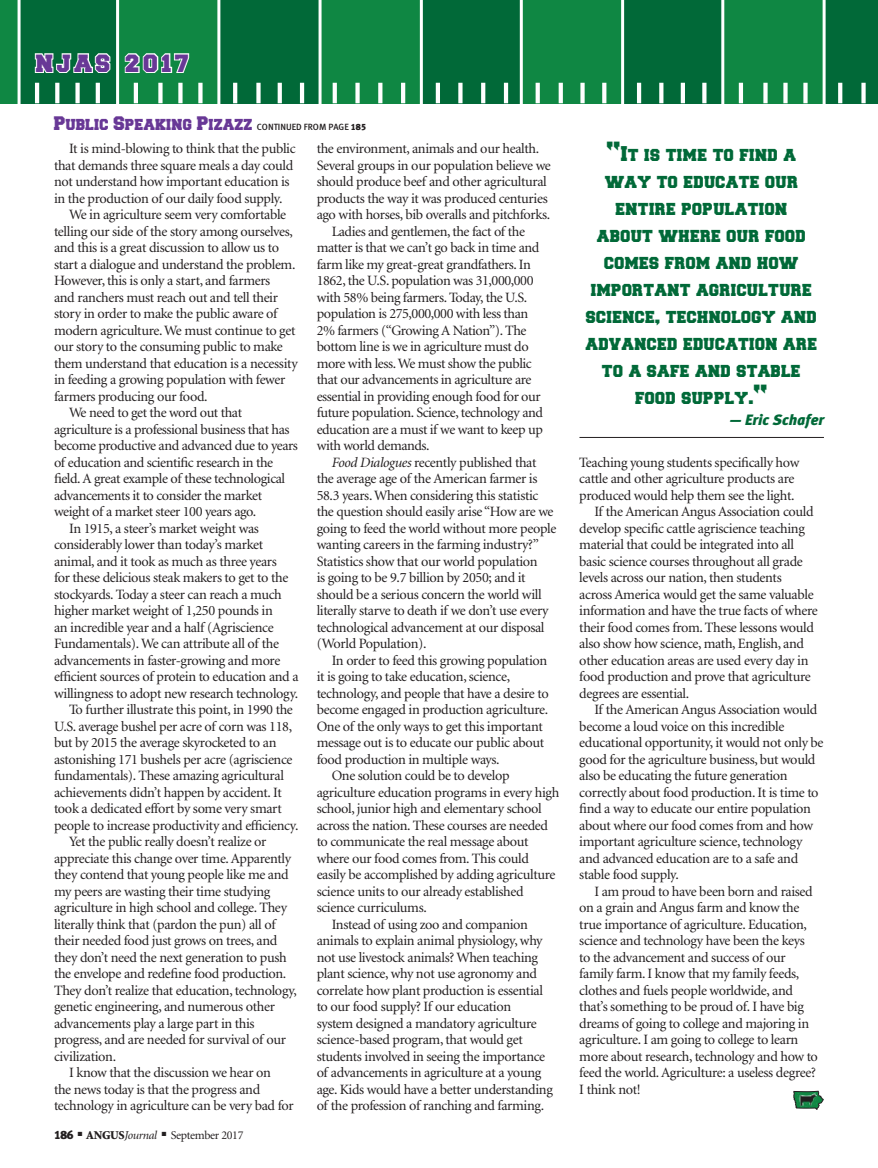
<style>
.page{position:relative;width:878px;height:1168px;background:#fff}
.page>*{position:absolute;margin:0;border:0;box-sizing:border-box;transform-origin:0 0}
.table_footnotes{font:21px "Freshman";letter-spacing:.16em;color:#683896}
.pull_quote{font:18px/27px "Freshman";letter-spacing:.01em;color:#016938;text-align:center}
.t1{font:16.5px "Freshman";color:#683896}
.pull_quote-2{font:italic 15px "Meta Black LF";letter-spacing:.01em;color:#016938}
.body_text{font:14.25px/16.5px "Minion";letter-spacing:-.025em;color:#231f20}
.t2{font:12px "Minion";letter-spacing:-.03em;color:#231f20}
.s1{font-family:"Meta Medium LF";font-size:9px;color:#231f20}
.s2{font-family:"Meta Black LF";font-size:9px;color:#231f20}
.s3{font-family:"Meta Black LF"}
.s4{font-weight:900}
.s5{font-style:italic}
.s6{font-size:27px}
</style>
<div class="page">
<div style="left:21px;top:0;width:857px;height:103px;background:#016938"></div>
<svg style="left:0;top:0;width:21px;height:103px;background:#31975d"></svg>
<svg style="left:318px;top:0;width:105px;height:103px;background:#1d8e4e"></svg>
<div style="left:520px;top:0;width:104px;height:103px;background:#0f8743"></div>
<svg style="left:721px;top:0;width:104px;height:103px;background:#1c8d4d"></svg>
<svg style="left:861px;top:83px;width:4px;height:20px"></svg>
<svg style="left:838px;top:83px;width:4px;height:20px"></svg>
<svg style="left:803px;top:83px;width:4px;height:20px"></svg>
<svg style="left:783px;top:83px;width:4px;height:20px"></svg>
<svg style="left:763px;top:83px;width:4px;height:20px"></svg>
<div style="left:738px;top:83px;width:5px;height:20px;background:#fff"></div>
<svg style="left:702px;top:83px;width:4px;height:20px"></svg>
<div style="left:680px;top:83px;width:5px;height:20px;background:#fff"></div>
<svg style="left:659px;top:83px;width:4px;height:20px"></svg>
<hr style="left:637px;top:83px;width:4px;height:20px;background:#fff">
<svg style="left:602px;top:83px;width:4px;height:20px"></svg>
<svg style="left:580px;top:83px;width:4px;height:20px"></svg>
<div style="left:558px;top:83px;width:5px;height:20px;background:#fff"></div>
<div style="left:535px;top:83px;width:5px;height:20px;background:#fff"></div>
<hr style="left:504px;top:83px;width:4px;height:20px;background:#fff">
<svg style="left:481px;top:83px;width:4px;height:20px"></svg>
<svg style="left:458px;top:83px;width:4px;height:20px"></svg>
<hr style="left:436px;top:83px;width:4px;height:20px;background:#fff">
<hr style="left:401px;top:83px;width:4px;height:20px;background:#fff">
<svg style="left:378px;top:83px;width:4px;height:20px"></svg>
<svg style="left:355px;top:83px;width:4px;height:20px"></svg>
<div style="left:332px;top:83px;width:5px;height:20px;background:#fff"></div>
<hr style="left:300px;top:83px;width:4px;height:20px;background:#fff">
<div style="left:277px;top:83px;width:5px;height:20px;background:#fff"></div>
<svg style="left:256px;top:83px;width:4px;height:20px"></svg>
<svg style="left:233px;top:83px;width:4px;height:20px"></svg>
<svg style="left:34px;top:0;width:186px;height:103px;background:#2b8c59"></svg>
<hr style="left:579px;top:437px;width:245px;height:1px;background:#231f20">
<svg style="left:793px;top:1091px;width:30px;height:19px"></svg>
<img style="left:797px;top:1092px;width:21px;height:15px">
<p class="table_footnotes" style="left:36px;top:54px;width:154px">NJAS 2017</p>
<p class="t1" style="left:54px;top:116px;width:313px">Public Speaking Pizazz <span class="s1">CONTINUED FROM PAGE</span> <span class="s2">185</span></p>
<p class="body_text" style="left:54px;top:141px;width:243px;text-indent:15px">It is mind-blowing to think that the public that demands three square meals a day could not understand how important education is in the production of our daily food supply.</p>
<p class="body_text" style="left:54px;top:207px;width:245px;text-indent:15px">We in agriculture seem very comfortable telling our side of the story among ourselves, and this is a great discussion to allow us to start a dialogue and understand the problem.<br>However, this is only a start, and farmers<br>and ranchers must reach out and tell their story in order to make the public aware of modern agriculture. We must continue to get our story to the consuming public to make them understand that education is a necessity in feeding a growing population with fewer farmers producing our food.</p>
<p class="body_text" style="left:54px;top:405px;width:245px;text-indent:15px">We need to get the word out that agriculture is a professional business that has become productive and advanced due to years of education and scientific research in the field. A great example of these technological advancements it to consider the market weight of a market steer 100 years ago.</p>
<p class="body_text" style="left:54px;top:520px;width:246px;text-indent:15px">In 1915, a steer’s market weight was considerably lower than today’s market animal, and it took as much as three years<br>for these delicious steak makers to get to the stockyards. Today a steer can reach a much higher market weight of 1,250 pounds in<br>an incredible year and a half (Agriscience Fundamentals). We can attribute all of the advancements in faster-growing and more efficient sources of protein to education and a willingness to adopt new research technology.</p>
<p class="body_text" style="left:54px;top:702px;width:246px;text-indent:15px">To further illustrate this point, in 1990 the U.S. average bushel per acre of corn was 118, but by 2015 the average skyrocketed to an astonishing 171 bushels per acre (agriscience fundamentals). These amazing agricultural achievements didn’t happen by accident. It took a dedicated effort by some very smart people to increase productivity and efficiency.</p>
<p class="body_text" style="left:54px;top:834px;width:244px;text-indent:15px">Yet the public really doesn’t realize or appreciate this change over time. Apparently they contend that young people like me and my peers are wasting their time studying agriculture in high school and college. They literally think that (pardon the pun) all of their needed food just grows on trees, and they don’t need the next generation to push the envelope and redefine food production.<br>They don’t realize that education, technology, genetic engineering, and numerous other advancements play a large part in this progress, and are needed for survival of our civilization.</p>
<p class="body_text" style="left:54px;top:1065px;width:241px;text-indent:15px">I know that the discussion we hear on<br>the news today is that the progress and technology in agriculture can be very bad for</p>
<p class="t2" style="left:54px;top:1129px;width:191px"><span class="s3">186</span> ■ <span class="s4">ANGUS</span><span class="s5">Journal</span> ■ September 2017</p>
<p class="body_text" style="left:316px;top:141px;width:236px">the environment, animals and our health.<br>Several groups in our population believe we should produce beef and other agricultural products the way it was produced centuries ago with horses, bib overalls and pitchforks.</p>
<p class="body_text" style="left:316px;top:223px;width:228px;text-indent:15px">Ladies and gentlemen, the fact of the matter is that we can’t go back in time and farm like my great-great grandfathers. In 1862, the U.S. population was 31,000,000 with 58% being farmers. Today, the U.S. population is 275,000,000 with less than 2% farmers (“Growing A Nation”). The bottom line is we in agriculture must do more with less. We must show the public that our advancements in agriculture are essential in providing enough food for our future population. Science, technology and education are a must if we want to keep up with world demands.</p>
<p class="body_text" style="left:316px;top:454px;width:241px;text-indent:15px"><span class="s5">Food Dialogues</span> recently published that the average age of the American farmer is 58.3 years. When considering this statistic the question should easily arise “How are we going to feed the world without more people wanting careers in the farming industry?” Statistics show that our world population<br>is going to be 9.7 billion by 2050; and it should be a serious concern the world will literally starve to death if we don’t use every technological advancement at our disposal (World Population).</p>
<p class="body_text" style="left:316px;top:652px;width:233px;text-indent:15px">In order to feed this growing population it is going to take education, science, technology, and people that have a desire to become engaged in production agriculture.<br>One of the only ways to get this important message out is to educate our public about food production in multiple ways.</p>
<p class="body_text" style="left:316px;top:768px;width:244px;text-indent:15px">One solution could be to develop agriculture education programs in every high school, junior high and elementary school across the nation. These courses are needed to communicate the real message about where our food comes from. This could easily be accomplished by adding agriculture science units to our already established science curriculums.</p>
<p class="body_text" style="left:316px;top:916px;width:238px;text-indent:15px">Instead of using zoo and companion animals to explain animal physiology, why not use livestock animals? When teaching plant science, why not use agronomy and correlate how plant production is essential to our food supply? If our education<br>system designed a mandatory agriculture science-based program, that would get students involved in seeing the importance of advancements in agriculture at a young age. Kids would have a better understanding of the profession of ranching and farming.</p>
<p class="pull_quote" style="left:586px;top:141px;width:233px"><span class="s6">“</span>It is time to find a way to educate our entire population about where our food comes from and how important agriculture science, technology and advanced education are to a safe and stable food supply.<span class="s6">“</span></p>
<p class="pull_quote-2" style="left:730px;top:411px;width:96px">— Eric Schafer</p>
<p class="body_text" style="left:579px;top:454px;width:221px">Teaching young students specifically how cattle and other agriculture products are produced would help them see the light.</p>
<p class="body_text" style="left:579px;top:504px;width:240px;text-indent:15px">If the American Angus Association could develop specific cattle agriscience teaching material that could be integrated into all basic science courses throughout all grade levels across our nation, then students across America would get the same valuable information and have the true facts of where their food comes from. These lessons would also show how science, math, English, and other education areas are used every day in food production and prove that agriculture degrees are essential.</p>
<p class="body_text" style="left:579px;top:702px;width:246px;text-indent:15px">If the American Angus Association would become a loud voice on this incredible educational opportunity, it would not only be good for the agriculture business, but would also be educating the future generation correctly about food production. It is time to find a way to educate our entire population about where our food comes from and how important agriculture science, technology and advanced education are to a safe and stable food supply.</p>
<p class="body_text" style="left:579px;top:883px;width:240px;text-indent:15px">I am proud to have been born and raised on a grain and Angus farm and know the true importance of agriculture. Education, science and technology have been the keys to the advancement and success of our family farm. I know that my family feeds, clothes and fuels people worldwide, and that’s something to be proud of. I have big dreams of going to college and majoring in agriculture. I am going to college to learn more about research, technology and how to feed the world. Agriculture: a useless degree?<br>I think not!</p>
</div>
